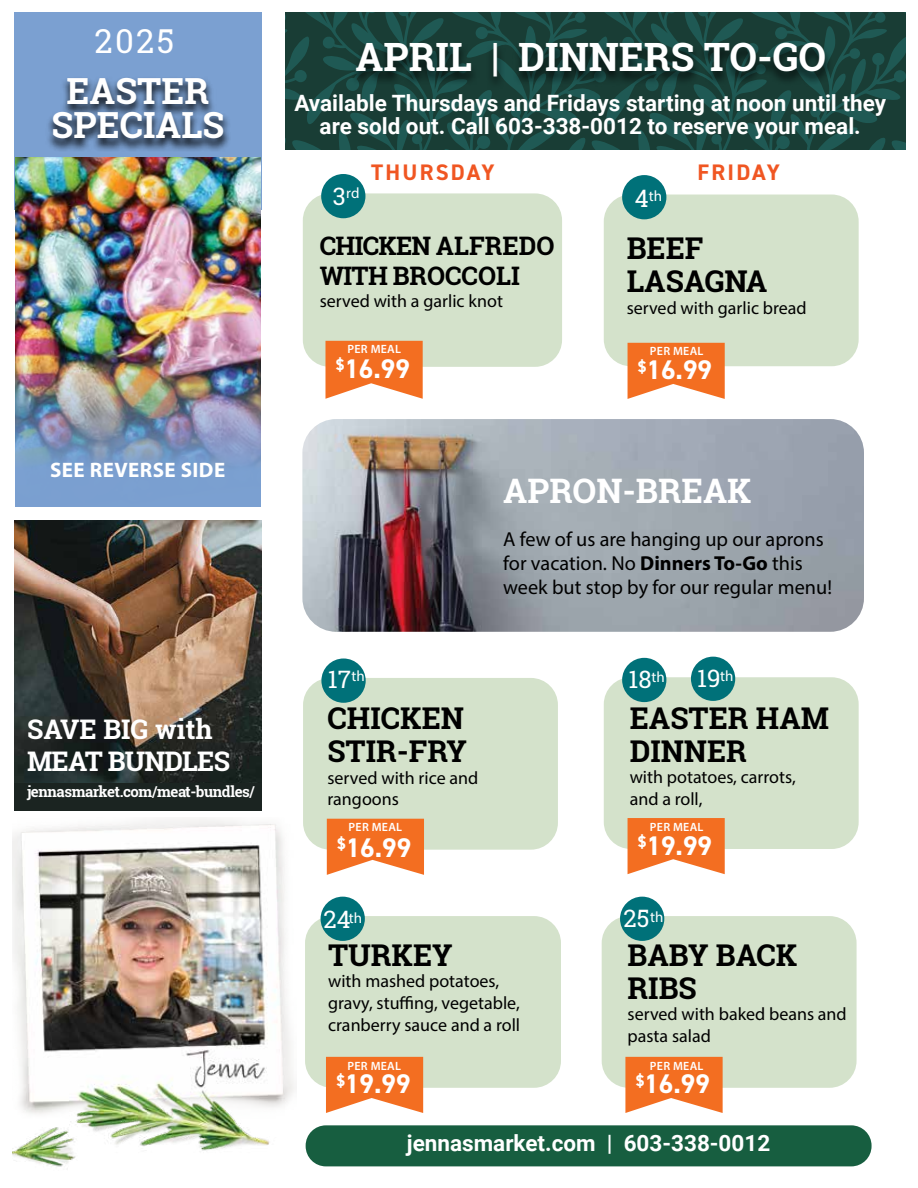
<style>
.page{position:relative;width:918px;height:1188px;background:#fff}
.page>*{position:absolute;margin:0;border:0;box-sizing:border-box;transform-origin:0 0}
.t1{font:700 39px "Roboto Slab";color:#fff}
.t2{font:700 36px/34.5px "Roboto Slab";color:#fff;text-align:center}
.t3{font:700 33.75px "Roboto Slab";color:#fff}
.t4{font:33px "Roboto Slab";color:#fff}
.t5{font:700 30px/33px "Roboto Slab";color:#000}
.t6{font:700 27px "DIN2014";color:#fff}
.t7{font:700 27px/32.4px "Roboto Slab";letter-spacing:-.03em;color:#fff}
.t8{font:700 25.5px/30px "Roboto Slab";color:#000}
.t9{font:24px "Roboto Slab";color:#fff}
.t10{font:700 22.5px/22.5px "Roboto";color:#fff;text-align:center}
.t11{font:700 22.5px "DIN2014";letter-spacing:.1em;color:#f05622}
.t12{font:700 21px "Myriad Pro";letter-spacing:.02em;color:#fff}
.t13{font:20.25px/24.3px "Myriad Pro";color:#000}
.t14{font:18px/21.6px "Myriad Pro";color:#000}
.t15{font:700 15px "Roboto Slab";letter-spacing:-.03em;color:#fff}
.t16{font:15px "Myriad Pro";color:#fff}
.t17{font:600 12px "Myriad Pro";letter-spacing:.02em;color:#fff}
.s1{font-weight:700}
</style>
<div class="page">
<div style="left:14px;top:10px;width:247px;height:200px;background:#7ba0d1"></div>
<div style="left:303px;top:193px;width:259px;height:174px;background:#d4e2cb;border-radius:27px"></div>
<svg style="left:285px;top:13px;width:620px;height:136px;background:#1a453e"></svg>
<div style="left:349px;top:42px;width:484px;height:48px;background:#000;opacity:.75"></div>
<svg style="left:326px;top:341px;width:97px;height:58px;background:#f48240"></svg>
<div style="left:321px;top:174px;width:44px;height:44px;background:#007179;border-radius:50%"></div>
<div style="left:604px;top:195px;width:255px;height:171px;background:#d4e2cb;border-radius:27px"></div>
<svg style="left:628px;top:343px;width:97px;height:56px;background:#f4813f"></svg>
<div style="left:622px;top:175px;width:44px;height:44px;background:#007179;border-radius:50%"></div>
<div style="left:303px;top:678px;width:255px;height:172px;background:#d4e2cb;border-radius:27px"></div>
<svg style="left:327px;top:819px;width:97px;height:56px;background:#f4813f"></svg>
<div style="left:321px;top:659px;width:45px;height:44px;background:#007179;border-radius:50%"></div>
<div style="left:604px;top:677px;width:255px;height:172px;background:#d4e2cb;border-radius:27px"></div>
<svg style="left:628px;top:818px;width:97px;height:56px;background:#f4813e"></svg>
<div style="left:622px;top:658px;width:44px;height:44px;background:#007179;border-radius:50%"></div>
<div style="left:305px;top:916px;width:256px;height:172px;background:#d4e2cb;border-radius:27px"></div>
<svg style="left:326px;top:1057px;width:97px;height:56px;background:#f4813e"></svg>
<div style="left:321px;top:897px;width:44px;height:44px;background:#007179;border-radius:50%"></div>
<div style="left:602px;top:916px;width:255px;height:172px;background:#d4e2cb;border-radius:27px"></div>
<svg style="left:625px;top:1057px;width:98px;height:56px;background:#f48240"></svg>
<div style="left:620px;top:897px;width:44px;height:44px;background:#007179;border-radius:50%"></div>
<div style="left:306px;top:1125px;width:566px;height:41px;background:#175e40;border-radius:20px"></div>
<div style="left:691px;top:657px;width:44px;height:44px;background:#007179;border-radius:50%"></div>
<img style="left:302px;top:419px;width:562px;height:213px">
<img style="left:15px;top:158px;width:245px;height:349px">
<svg style="left:48px;top:78px;width:181px;height:73px"></svg>
<div style="left:14px;top:521px;width:247px;height:290px;background:#1b2421"></div>
<img style="left:14px;top:521px;width:247px;height:262px">
<img style="left:13px;top:819px;width:282px;height:348px">
<h3 class="t4" style="left:95px;top:18px;width:81px">2025</h3>
<h2 class="t2" style="left:52px;top:73px;width:174px">EASTER<br>SPECIALS</h2>
<p class="t12" style="left:50px;top:456px;width:177px">SEE REVERSE SIDE</p>
<h3 class="t7" style="left:27px;top:713px;width:205px">SAVE BIG with<br>MEAT BUNDLES</h3>
<p class="t15" style="left:27px;top:781px;width:230px">jennasmarket.com/meat-bundles/</p>
<h1 class="t1" style="left:355px;top:30px;width:472px">APRIL | DINNERS TO-GO</h1>
<p class="t10" style="left:294px;top:91px;width:593px">Available Thursdays and Fridays starting at noon until they are sold out. Call 603-338-0012 to reserve your meal.</p>
<p class="t11" style="left:371px;top:157px;width:125px">THURSDAY</p>
<p class="t11" style="left:697px;top:157px;width:84px">FRIDAY</p>
<p class="t16" style="left:346px;top:184px;width:15px">rd</p>
<p class="t16" style="left:649px;top:187px;width:15px">th</p>
<h3 class="t9" style="left:333px;top:180px;width:14px">3</h3>
<h3 class="t9" style="left:635px;top:181px;width:15px">4</h3>
<h3 class="t8" style="left:320px;top:230px;width:236px">CHICKEN ALFREDO<br>WITH BROCCOLI</h3>
<p class="t14" style="left:320px;top:290px;width:185px">served with a garlic knot</p>
<h3 class="t5" style="left:627px;top:232px;width:142px">BEEF<br>LASAGNA</h3>
<p class="t14" style="left:627px;top:297px;width:181px">served with garlic bread</p>
<p class="t17" style="left:348px;top:341px;width:55px">PER MEAL</p>
<p class="t17" style="left:650px;top:344px;width:55px">PER MEAL</p>
<h3 class="t6" style="left:336px;top:350px;width:76px"><sup>$</sup>16.99</h3>
<h3 class="t6" style="left:638px;top:352px;width:76px"><sup>$</sup>16.99</h3>
<h3 class="t3" style="left:503px;top:468px;width:250px">APRON-BREAK</h3>
<p class="t13" style="left:503px;top:527px;width:330px">A few of us are hanging up our aprons for vacation. No <span class="s1">Dinners To-Go</span> this week but stop by for our regular menu!</p>
<h3 class="t9" style="left:629px;top:663px;width:25px">18</h3>
<p class="t16" style="left:352px;top:667px;width:15px">th</p>
<p class="t16" style="left:652px;top:668px;width:15px">th</p>
<h3 class="t9" style="left:328px;top:663px;width:25px">17</h3>
<h3 class="t9" style="left:697px;top:661px;width:38px">19<sup>th</sup></h3>
<h3 class="t5" style="left:630px;top:701px;width:201px">EASTER HAM<br>DINNER</h3>
<p class="t14" style="left:630px;top:766px;width:168px">with potatoes, carrots, and a roll,</p>
<h3 class="t6" style="left:638px;top:827px;width:76px"><sup>$</sup>19.99</h3>
<h3 class="t5" style="left:327px;top:702px;width:141px">CHICKEN<br>STIR-FRY</h3>
<p class="t14" style="left:327px;top:767px;width:152px">served with rice and rangoons</p>
<h3 class="t6" style="left:337px;top:830px;width:76px"><sup>$</sup>16.99</h3>
<p class="t17" style="left:349px;top:820px;width:55px">PER MEAL</p>
<p class="t17" style="left:650px;top:819px;width:55px">PER MEAL</p>
<h3 class="t9" style="left:624px;top:901px;width:27px">25</h3>
<h3 class="t9" style="left:324px;top:903px;width:29px">24</h3>
<p class="t16" style="left:349px;top:909px;width:15px">th</p>
<p class="t16" style="left:650px;top:908px;width:15px">th</p>
<h3 class="t5" style="left:628px;top:938px;width:171px">BABY BACK<br>RIBS</h3>
<p class="t14" style="left:628px;top:1003px;width:221px">served with baked beans and pasta salad</p>
<h3 class="t6" style="left:636px;top:1066px;width:76px"><sup>$</sup>16.99</h3>
<h3 class="t5" style="left:328px;top:938px;width:126px">TURKEY</h3>
<p class="t14" style="left:328px;top:970px;width:194px">with mashed potatoes, gravy, stuffing, vegetable, cranberry sauce and a roll</p>
<h3 class="t6" style="left:336px;top:1066px;width:76px"><sup>$</sup>19.99</h3>
<p class="t17" style="left:348px;top:1059px;width:55px">PER MEAL</p>
<p class="t17" style="left:650px;top:1059px;width:55px">PER MEAL</p>
<p class="t10" style="left:407px;top:1131px;width:365px">jennasmarket.com | 603-338-0012</p>
</div>
